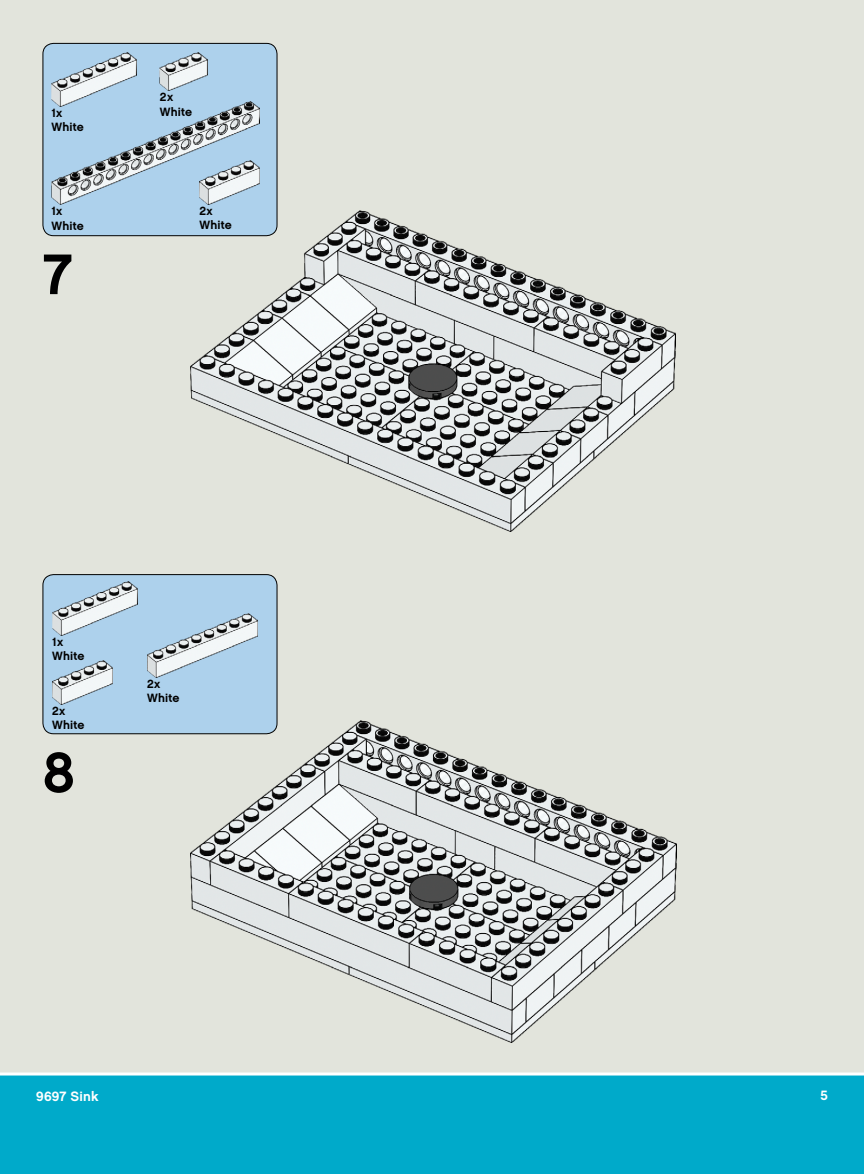
<style>
.page{position:relative;width:864px;height:1174px;background:#fff}
.page>*{position:absolute;margin:0;border:0;box-sizing:border-box;transform-origin:0 0}
.t1{font:700 57px "LEGO Chalet 60";color:#000}
.t2{font:700 13.5px "LEGO Chalet 60";letter-spacing:.01em;color:#fff}
.t3{font:700 12px/14.4px "LEGO Chalet 60";letter-spacing:.015em;color:#000}
</style>
<div class="page">
<div style="left:0;top:0;width:863px;height:1117px;background:#e2e4dc"></div>
<div style="left:0;top:1072px;width:863px;height:102px;background:#00aaca"></div>
<div style="left:43px;top:43px;width:234px;height:193px;background:#add1ec;border-radius:11px"></div>
<div style="left:43px;top:43px;width:234px;height:193px;border:1px solid #000;border-radius:11px"></div>
<img style="left:51px;top:52px;width:86px;height:49px">
<img style="left:160px;top:52px;width:48px;height:39px">
<img style="left:51px;top:101px;width:208px;height:104px">
<img style="left:190px;top:210px;width:485px;height:321px">
<div style="left:43px;top:574px;width:234px;height:159px;background:#add1ec;border-radius:11px"></div>
<div style="left:43px;top:574px;width:234px;height:160px;border:1px solid #000;border-radius:11px"></div>
<img style="left:147px;top:613px;width:110px;height:64px">
<img style="left:52px;top:581px;width:86px;height:54px">
<img style="left:52px;top:661px;width:60px;height:43px">
<img style="left:190px;top:720px;width:485px;height:322px">
<p class="t3" style="left:51px;top:105px;width:34px">1x<br>White</p>
<p class="t3" style="left:51px;top:204px;width:34px">1x<br>White</p>
<h1 class="t1" style="left:43px;top:238px;width:31px">7</h1>
<p class="t3" style="left:160px;top:90px;width:34px">2x<br>White</p>
<p class="t3" style="left:199px;top:203px;width:34px">2x<br>White</p>
<p class="t3" style="left:52px;top:634px;width:34px">1x<br>White</p>
<p class="t3" style="left:52px;top:703px;width:34px">2x<br>White</p>
<h1 class="t1" style="left:43px;top:736px;width:33px">8</h1>
<p class="t3" style="left:147px;top:676px;width:34px">2x<br>White</p>
<p class="t2" style="left:36px;top:1088px;width:64px">9697 Sink</p>
<p class="t2" style="left:820px;top:1087px;width:9px">5</p>
</div>
